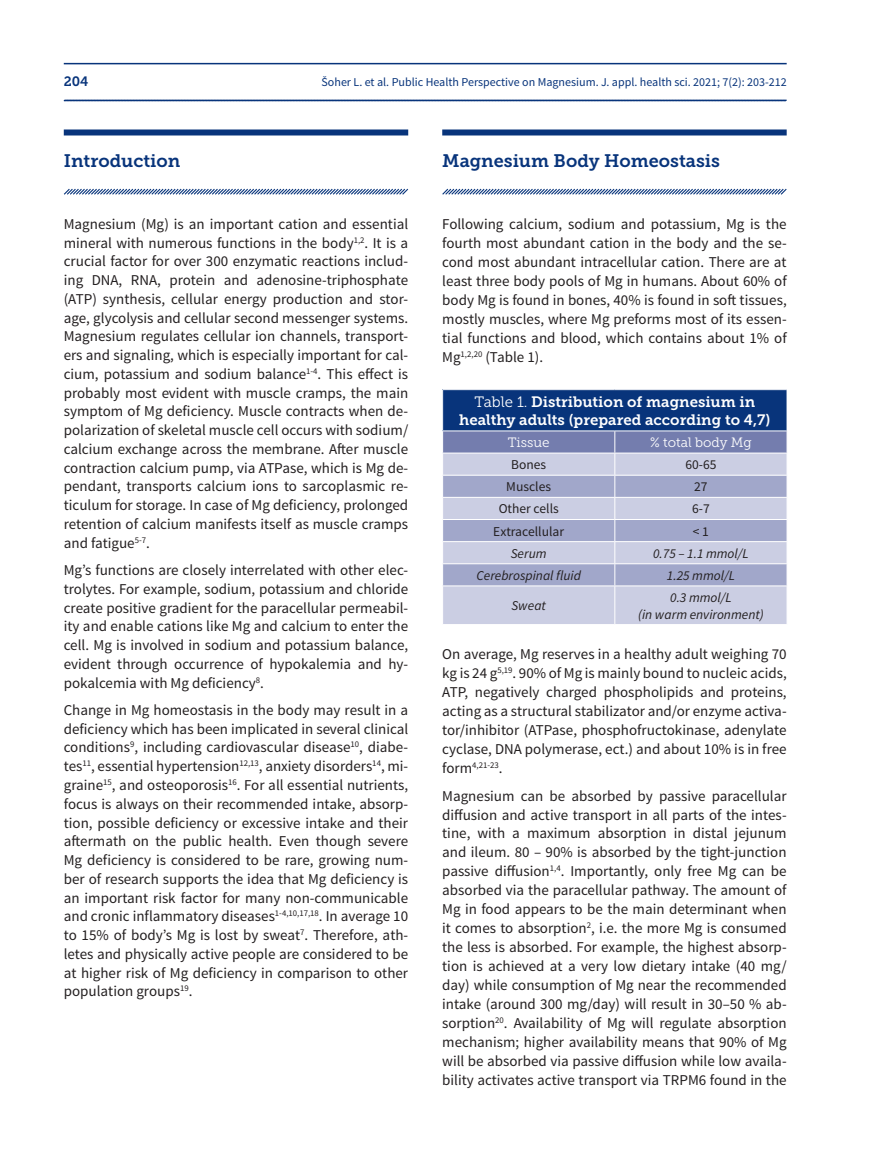
<style>
.page{position:relative;width:893px;height:1149px;background:#fff}
.page>*{position:absolute;margin:0;border:0;box-sizing:border-box;transform-origin:0 0}
.a{font:18px "Museo Slab 700";color:#08347b}
.text-en{font:15px/18.8px "Source Sans Pro";color:#231f20;text-align:justify}
.text{font:15px/18.9px "Source Sans Pro";color:#231f20;text-align:justify}
.tablica_naslov{font:15px/18px "Museo Slab 700";color:#fff;text-align:center}
.tablica{font:italic 13.5px/16.5px "Source Sans Pro";color:#231f20;text-align:center}
.tablica-2{font:13.5px "Source Sans Pro";color:#231f20}
.tablica-podnaslov{font:13.5px "Museo Slab 300";color:#fff}
.t1{font:13.5px "Museo Slab 700";color:#08347b}
.t2{font:12px "Source Sans Pro";color:#08347b}
.text-2{font:8.7px "Source Sans Pro";color:#231f20}
.s1{font-family:"Museo Slab 300"}
.s2{font-size:15px}
</style>
<div class="page">
<hr style="left:64px;top:63px;width:723px;height:1px;background:#08347b">
<svg style="left:63px;top:99px;width:724px;height:2px"></svg>
<div style="left:442px;top:129px;width:345px;height:6px;background:#08347b"></div>
<svg style="left:442px;top:188px;width:345px;height:7px"></svg>
<div style="left:443px;top:389px;width:344px;height:42px;background:#08347b"></div>
<div style="left:443px;top:586px;width:344px;height:38px;background:#cbcee3"></div>
<hr style="left:442px;top:389px;width:173px;height:1px;background:#fff">
<hr style="left:615px;top:389px;width:172px;height:1px;background:#fff">
<hr style="left:442px;top:430px;width:173px;height:1px;background:#fff">
<hr style="left:615px;top:430px;width:172px;height:1px;background:#fff">
<svg style="left:442px;top:431px;width:345px;height:154px;background:#b0b5d2"></svg>
<hr style="left:614px;top:586px;width:1px;height:38px;background:#fff">
<div style="left:64px;top:129px;width:344px;height:6px;background:#08347b"></div>
<svg style="left:64px;top:188px;width:345px;height:7px"></svg>
<p class="t1" style="left:64px;top:73px;width:26px">204</p>
<p class="t2" style="left:322px;top:74px;width:467px">Šoher L. et al. Public Health Perspective on Magnesium. J. appl. health sci. 2021; 7(2): 203-212</p>
<p class="a" style="left:64px;top:151px;width:118px">Introduction</p>
<p class="text-en" style="left:64px;top:214px;width:346px">Magnesium (Mg) is an important cation and essential mineral with numerous functions in the body<sup>1,2</sup>. It is a crucial factor for over 300 enzymatic reactions includ&shy;ing DNA, RNA, protein and adenosine-triphosphate (ATP) synthesis, cellular energy production and stor&shy;age, glycolysis and cellular second messenger systems.<br>Magnesium regulates cellular ion channels, transport&shy;ers and signaling, which is especially important for cal&shy;cium, potassium and sodium balance<sup>1-4</sup>. This effect is probably most evident with muscle cramps, the main symptom of Mg deficiency. Muscle contracts when de&shy;polarization of skeletal muscle cell occurs with sodium/ calcium exchange across the membrane. After muscle contraction calcium pump, via ATPase, which is Mg de&shy;pendant, transports calcium ions to sarcoplasmic re&shy;ticulum for storage. In case of Mg deficiency, prolonged retention of calcium manifests itself as muscle cramps and fatigue<sup>5-7</sup>.</p>
<p class="text-en" style="left:64px;top:560px;width:346px">Mg’s functions are closely interrelated with other elec&shy;trolytes. For example, sodium, potassium and chloride create positive gradient for the paracellular permeabil&shy;ity and enable cations like Mg and calcium to enter the cell. Mg is involved in sodium and potassium balance, evident through occurrence of hypokalemia and hy&shy;pokalcemia with Mg deficiency<sup>8</sup>.</p>
<p class="text-en" style="left:64px;top:700px;width:346px">Change in Mg homeostasis in the body may result in a deficiency which has been implicated in several clinical conditions<sup>9</sup>, including cardiovascular disease<sup>10</sup>, diabe&shy;tes<sup>11</sup>, essential hypertension<sup>12,13</sup>, anxiety disorders<sup>14</sup>, mi&shy;graine<sup>15</sup>, and osteoporosis<sup>16</sup>. For all essential nutrients, focus is always on their recommended intake, absorp&shy;tion, possible deficiency or excessive intake and their aftermath on the public health. Even though severe Mg deficiency is considered to be rare, growing num&shy;ber of research supports the idea that Mg deficiency is an important risk factor for many non-communicable and cronic inflammatory diseases<sup>1-4,10,17,18</sup>. In average 10 to 15% of body’s Mg is lost by sweat<sup>7</sup>. Therefore, ath&shy;letes and physically active people are considered to be at higher risk of Mg deficiency in comparison to other population groups<sup>19</sup>.</p>
<p class="a" style="left:442px;top:151px;width:279px">Magnesium Body Homeostasis</p>
<p class="text" style="left:442px;top:215px;width:346px">Following calcium, sodium and potassium, Mg is the fourth most abundant cation in the body and the se&shy;cond most abundant intracellular cation. There are at least three body pools of Mg in humans. About 60% of body Mg is found in bones, 40% is found in soft tissues, mostly muscles, where Mg preforms most of its essen&shy;tial functions and blood, which contains about 1% of Mg<sup>1,2,20</sup> (Table 1).</p>
<p class="tablica_naslov" style="left:459px;top:392px;width:313px"><span class="s1">Table 1.</span> Distribution of magnesium in healthy adults (prepared according to 4,7)</p>
<p class="tablica-podnaslov" style="left:508px;top:435px;width:43px">Tissue</p>
<p class="tablica-podnaslov" style="left:650px;top:435px;width:103px">% total body Mg</p>
<p class="tablica-2" style="left:511px;top:456px;width:36px">Bones</p>
<p class="tablica-2" style="left:685px;top:456px;width:33px">60-65</p>
<p class="tablica-2" style="left:506px;top:478px;width:46px">Muscles</p>
<p class="tablica-2" style="left:694px;top:478px;width:15px">27</p>
<p class="tablica-2" style="left:499px;top:500px;width:62px">Other cells</p>
<p class="tablica-2" style="left:692px;top:500px;width:19px">6-7</p>
<p class="tablica-2" style="left:493px;top:522px;width:72px">Extracellular</p>
<p class="tablica-2" style="left:693px;top:522px;width:18px">&lt; 1</p>
<p class="tablica" style="left:511px;top:545px;width:37px">Serum</p>
<p class="tablica" style="left:653px;top:545px;width:97px">0.75 – 1.1 mmol/L</p>
<p class="tablica" style="left:476px;top:567px;width:106px">Cerebrospinal fluid</p>
<p class="tablica" style="left:667px;top:567px;width:69px">1.25 mmol/L</p>
<p class="tablica" style="left:511px;top:597px;width:36px">Sweat</p>
<p class="tablica" style="left:638px;top:589px;width:127px">0.3 mmol/L<br>(in warm environment)</p>
<p class="text" style="left:442px;top:644px;width:346px">On average, Mg reserves in a healthy adult weighing 70 kg is 24 g<sup>5,19</sup>. 90% of Mg is mainly bound to nucleic acids, ATP, negatively charged phospholipids and proteins, acting as a structural stabilizator and/or enzyme activa&shy;tor/inhibitor (ATPase, phosphofructokinase, adenylate cyclase, DNA polymerase, ect.) and about 10% is in free</p>
<p class="text-2" style="left:442px;top:759px;width:62px"><span class="s2">form</span>4,21-23<span class="s2">.</span></p>
<p class="text" style="left:442px;top:786px;width:346px">Magnesium can be absorbed by passive paracellular diffusion and active transport in all parts of the intes&shy;tine, with a maximum absorption in distal jejunum and ileum. 80 – 90% is absorbed by the tight-junction passive diffusion<sup>1,4</sup>. Importantly, only free Mg can be absorbed via the paracellular pathway. The amount of Mg in food appears to be the main determinant when it comes to absorption<sup>2</sup>, i.e. the more Mg is consumed the less is absorbed. For example, the highest absorp&shy;tion is achieved at a very low dietary intake (40 mg/ day) while consumption of Mg near the recommended intake (around 300 mg/day) will result in 30–50 % ab&shy;sorption<sup>20</sup>. Availability of Mg will regulate absorption mechanism; higher availability means that 90% of Mg will be absorbed via passive diffusion while low availa&shy;bility activates active transport via TRPM6 found in the</p>
</div>
